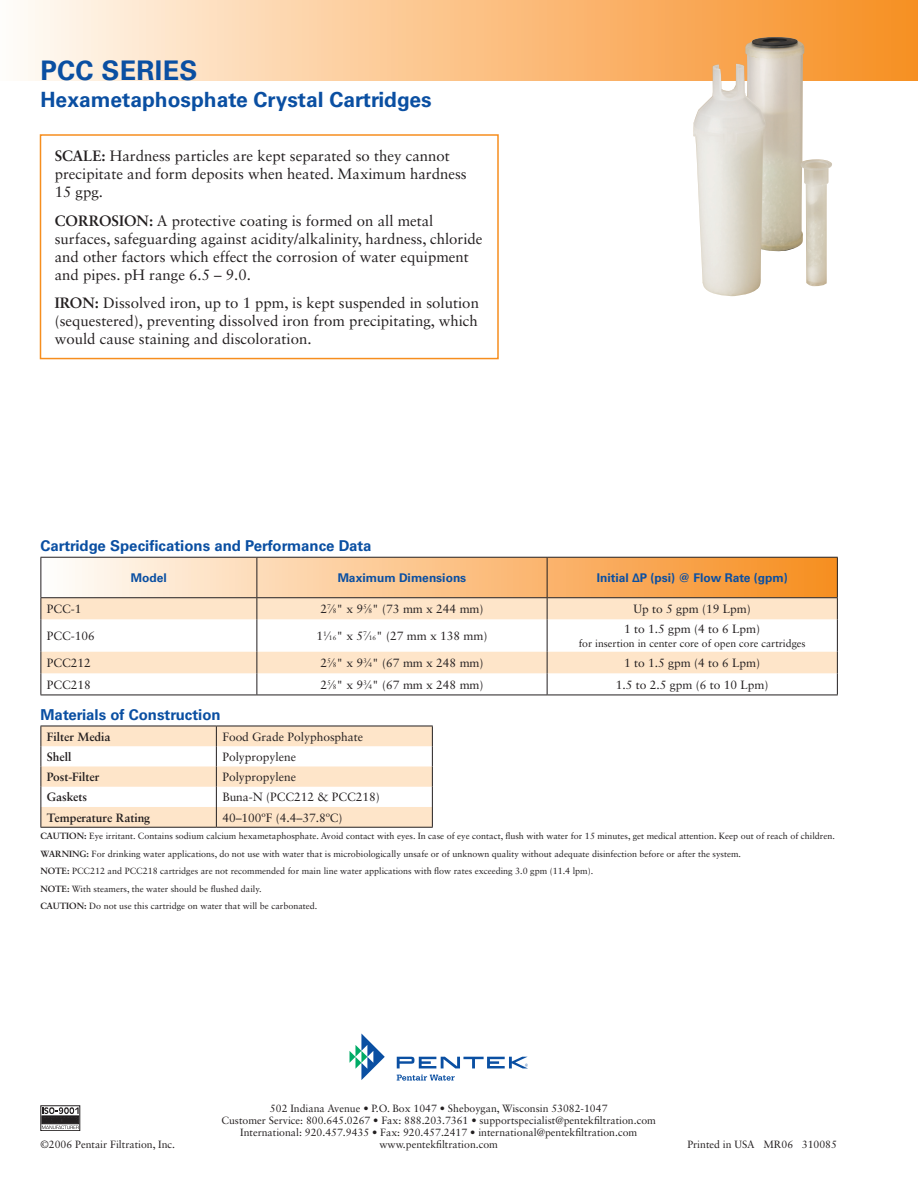
<style>
.page{position:relative;width:918px;height:1188px;background:#fff}
.page>*{position:absolute;margin:0;border:0;box-sizing:border-box;transform-origin:0 0}
.Headline__Back{font:700 27px "Univers LT Std";letter-spacing:.01em;color:#0a4fa2}
.Subhead_1{font:700 21px "Univers LT Std";color:#0a4fa2}
.Text__Front{font:15px/18px "Sabon LT Std";color:#231f20}
.Subhead_3{font:700 15px "Univers LT Std";color:#0a4fa2}
.Table_Content_Center{font:12px "Sabon LT Std";color:#231f20}
.Materials_Bullets{font:12px "Sabon LT Std";color:#231f20}
.Materials_Bullets-2{font:700 12px "Sabon LT Std";color:#231f20}
.Table_Header_Row{font:700 12px "Univers LT Std";color:#0a4fa2}
.Table_Content_Left_J{font:12px "Sabon LT Std";color:#231f20}
.Address{font:10.5px "Sabon LT Std";color:#231f20}
.Table_Content_Center-2{font:10.5px "Sabon LT Std";color:#231f20}
.Warning_Caution{font:9px "Sabon LT Std";color:#231f20}
.s1{font-weight:700}
.s2{font-size:6.6px}
</style>
<div class="page">
<div style="left:0;top:0;width:918px;height:81px;background:linear-gradient(to right,#fffaf4,#f78e21)"></div>
<img style="left:693px;top:37px;width:139px;height:259px">
<div style="left:41px;top:1105px;width:39px;height:26px;border:1px solid #231f20"></div>
<svg style="left:42px;top:1107px;width:37px;height:22px"></svg>
<svg style="left:350px;top:1034px;width:35px;height:46px"></svg>
<svg style="left:397px;top:1075px;width:58px;height:6px"></svg>
<svg style="left:397px;top:1057px;width:131px;height:11px"></svg>
<div style="left:40px;top:134px;width:459px;height:225px;border:2px solid #f68e1e"></div>
<svg style="left:41px;top:619px;width:796px;height:54px"></svg>
<svg style="left:40px;top:557px;width:798px;height:62px;background:#f6ca9d"></svg>
<hr style="left:40px;top:619px;width:1px;height:33px;background:#231f20">
<hr style="left:256px;top:619px;width:1px;height:33px;background:#231f20">
<hr style="left:547px;top:619px;width:1px;height:33px;background:#231f20">
<hr style="left:837px;top:619px;width:1px;height:33px;background:#231f20">
<svg style="left:40px;top:652px;width:1px;height:43px"></svg>
<svg style="left:256px;top:652px;width:1px;height:43px"></svg>
<svg style="left:547px;top:652px;width:1px;height:43px"></svg>
<svg style="left:837px;top:652px;width:1px;height:43px"></svg>
<hr style="left:40px;top:597px;width:217px;height:1px;background:#231f20">
<hr style="left:257px;top:597px;width:290px;height:1px;background:#231f20">
<hr style="left:547px;top:597px;width:291px;height:1px;background:#231f20">
<hr style="left:40px;top:695px;width:217px;height:1px;background:#231f20">
<hr style="left:257px;top:695px;width:290px;height:1px;background:#231f20">
<hr style="left:547px;top:695px;width:291px;height:1px;background:#231f20">
<hr style="left:40px;top:827px;width:176px;height:1px;background:#231f20">
<hr style="left:216px;top:827px;width:217px;height:1px;background:#231f20">
<svg style="left:40px;top:726px;width:393px;height:101px"></svg>
<p class="Headline__Back" style="left:40px;top:55px;width:158px">PCC Series</p>
<p class="Subhead_1" style="left:40px;top:87px;width:393px">Hexametaphosphate Crystal Cartridges</p>
<p class="Text__Front" style="left:55px;top:146px;width:413px"><span class="s1">SCALE:</span> Hardness particles are kept separated so they cannot precipitate and form deposits when heated. Maximum hardness<br>15 gpg.</p>
<p class="Text__Front" style="left:55px;top:211px;width:429px"><span class="s1">CORROSION:</span> A protective coating is formed on all metal surfaces, safeguarding against acidity/alkalinity, hardness, chloride and other factors which effect the corrosion of water equipment and pipes. pH range 6.5 – 9.0.</p>
<p class="Text__Front" style="left:55px;top:294px;width:426px;text-align:justify"><span class="s1">IRON:</span> Dissolved iron, up to 1 ppm, is kept suspended in solution (sequestered), preventing dissolved iron from precipitating, which would cause staining and discoloration.</p>
<p class="Subhead_3" style="left:40px;top:537px;width:333px">Cartridge Specifications and Performance Data</p>
<p class="Table_Header_Row" style="left:131px;top:571px;width:37px">Model</p>
<p class="Table_Header_Row" style="left:338px;top:571px;width:130px">Maximum Dimensions</p>
<p class="Table_Header_Row" style="left:597px;top:571px;width:193px">Initial ∆P (psi) @ Flow Rate (gpm)</p>
<p class="Table_Content_Left_J" style="left:47px;top:602px;width:36px">PCC-1</p>
<p class="Table_Content_Center" style="left:320px;top:602px;width:165px">2<sup>7</sup>⁄<span class="s2">8</span>" x 9<sup>5</sup>⁄<span class="s2">8</span>" (73 mm x 244 mm)</p>
<p class="Table_Content_Center" style="left:634px;top:602px;width:119px">Up to 5 gpm (19 Lpm)</p>
<p class="Table_Content_Left_J" style="left:47px;top:629px;width:50px">PCC-106</p>
<p class="Table_Content_Center" style="left:317px;top:629px;width:172px">1<sup>1</sup>⁄<span class="s2">16</span>" x 5<sup>7</sup>⁄<span class="s2">16</span>" (27 mm x 138 mm)</p>
<p class="Table_Content_Center" style="left:624px;top:622px;width:138px">1 to 1.5 gpm (4 to 6 Lpm)</p>
<p class="Table_Content_Center-2" style="left:579px;top:637px;width:228px">for insertion in center core of open core cartridges</p>
<p class="Table_Content_Left_J" style="left:47px;top:656px;width:46px">PCC212</p>
<p class="Table_Content_Center" style="left:320px;top:656px;width:165px">2<sup>5</sup>⁄<span class="s2">8</span>" x 9<sup>3</sup>⁄<span class="s2">4</span>" (67 mm x 248 mm)</p>
<p class="Table_Content_Center" style="left:624px;top:656px;width:138px">1 to 1.5 gpm (4 to 6 Lpm)</p>
<p class="Table_Content_Left_J" style="left:47px;top:677px;width:46px">PCC218</p>
<p class="Table_Content_Center" style="left:320px;top:677px;width:165px">2<sup>5</sup>⁄<span class="s2">8</span>" x 9<sup>3</sup>⁄<span class="s2">4</span>" (67 mm x 248 mm)</p>
<p class="Table_Content_Center" style="left:616px;top:677px;width:154px">1.5 to 2.5 gpm (6 to 10 Lpm)</p>
<p class="Subhead_3" style="left:40px;top:706px;width:182px">Materials of Construction</p>
<p class="Materials_Bullets-2" style="left:47px;top:729px;width:65px">Filter Media</p>
<p class="Materials_Bullets" style="left:222px;top:730px;width:142px">Food Grade Polyphosphate</p>
<p class="Materials_Bullets-2" style="left:47px;top:749px;width:26px">Shell</p>
<p class="Materials_Bullets" style="left:222px;top:750px;width:75px">Polypropylene</p>
<p class="Materials_Bullets-2" style="left:47px;top:770px;width:54px">Post-Filter</p>
<p class="Materials_Bullets" style="left:222px;top:770px;width:75px">Polypropylene</p>
<p class="Materials_Bullets-2" style="left:47px;top:790px;width:42px">Gaskets</p>
<p class="Materials_Bullets" style="left:222px;top:790px;width:159px">Buna-N (PCC212 &amp; PCC218)</p>
<p class="Materials_Bullets-2" style="left:47px;top:810px;width:105px">Temperature Rating</p>
<p class="Materials_Bullets" style="left:222px;top:810px;width:122px">40–100ºF (4.4–37.8ºC)</p>
<p class="Warning_Caution" style="left:40px;top:831px;width:796px"><span class="s1">CAUTION:</span> Eye irritant. Contains sodium calcium hexametaphosphate. Avoid contact with eyes. In case of eye contact, flush with water for 15 minutes, get medical attention. Keep out of reach of children.</p>
<p class="Warning_Caution" style="left:40px;top:848px;width:702px"><span class="s1">WARNING:</span> For drinking water applications, do not use with water that is microbiologically unsafe or of unknown quality without adequate disinfection before or after the system.</p>
<p class="Warning_Caution" style="left:40px;top:866px;width:554px"><span class="s1">NOTE:</span> PCC212 and PCC218 cartridges are not recommended for main line water applications with flow rates exceeding 3.0 gpm (11.4 lpm).</p>
<p class="Warning_Caution" style="left:40px;top:883px;width:223px"><span class="s1">NOTE:</span> With steamers, the water should be flushed daily.</p>
<p class="Warning_Caution" style="left:40px;top:901px;width:278px"><span class="s1">CAUTION:</span> Do not use this cartridge on water that will be carbonated.</p>
<p class="Address" style="left:270px;top:1102px;width:339px">502 Indiana Avenue • P.O. Box 1047 • Sheboygan, Wisconsin 53082-1047</p>
<p class="Address" style="left:222px;top:1114px;width:436px">Customer Service: 800.645.0267 • Fax: 888.203.7361 • supportspecialist@pentekfiltration.com</p>
<p class="Address" style="left:240px;top:1126px;width:399px">International: 920.457.9435 • Fax: 920.457.2417 • international@pentekfiltration.com</p>
<p class="Address" style="left:40px;top:1138px;width:136px">©2006 Pentair Filtration, Inc.</p>
<p class="Address" style="left:379px;top:1138px;width:120px">www.pentekfiltration.com</p>
<p class="Address" style="left:687px;top:1138px;width:151px">Printed in USA MR06 310085</p>
</div>
